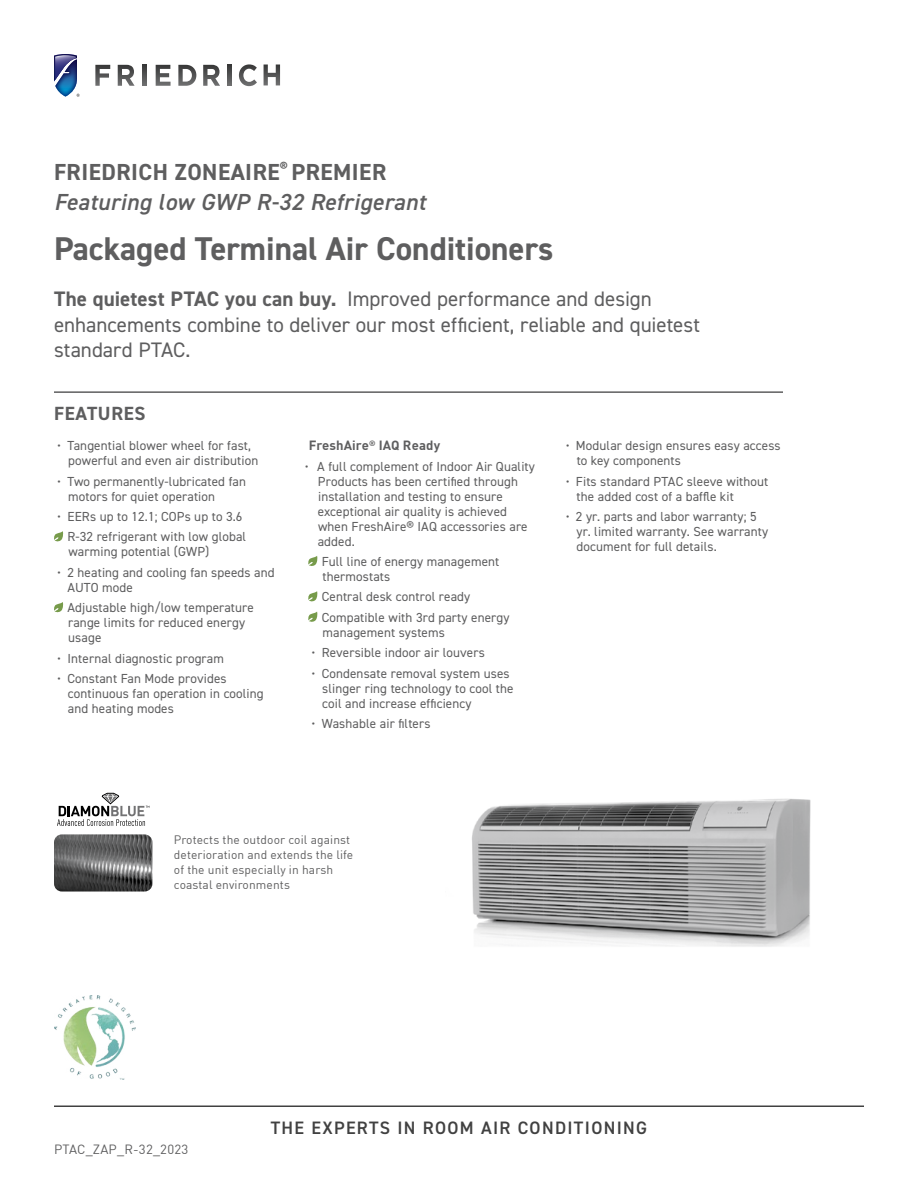
<style>
.page{position:relative;width:918px;height:1188px;background:#fff}
.page>*{position:absolute;margin:0;border:0;box-sizing:border-box;transform-origin:0 0}
.t1{font:700 33px "DIN2014";color:#5e5e5f}
.t2{font:italic 600 23.25px/30px "DIN2014";letter-spacing:.02em;color:#5e5e5f}
.t3{font:21px/25.5px "DIN2014";color:#5e5e5f}
.t4{font:700 19.2px "DIN2014";letter-spacing:.035em;color:#5e5e5f}
.t5{font:600 18px "DIN2014";letter-spacing:.075em;color:#414141}
.t6{font:13.2px/15px "DIN2014";letter-spacing:.01em;color:#5e5e5f}
.t7{font:13.2px "DIN";letter-spacing:.015em;color:#5e5e5f}
.t8{font:700 13.2px "DIN";letter-spacing:.01em;color:#5e5e5f}
.t9{font:12px/15px "DIN";letter-spacing:.01em;color:#5e5e5f}
.s1{font-weight:700;font-style:normal}
.s2{font-weight:700}
</style>
<div class="page">
<svg style="left:54px;top:531px;width:10px;height:11px"></svg>
<svg style="left:54px;top:602px;width:10px;height:11px"></svg>
<svg style="left:308px;top:556px;width:10px;height:10px"></svg>
<svg style="left:308px;top:591px;width:10px;height:11px"></svg>
<svg style="left:308px;top:611px;width:10px;height:11px"></svg>
<hr style="left:54px;top:391px;width:729px;height:2px;background:#5e5e5f">
<svg style="left:57px;top:792px;width:92px;height:34px"></svg>
<img style="left:54px;top:834px;width:98px;height:58px">
<img style="left:472px;top:798px;width:339px;height:149px">
<svg style="left:95px;top:65px;width:15px;height:21px"></svg>
<svg style="left:118px;top:65px;width:17px;height:21px"></svg>
<svg style="left:142px;top:65px;width:4px;height:21px"></svg>
<svg style="left:156px;top:65px;width:15px;height:21px"></svg>
<svg style="left:178px;top:65px;width:18px;height:21px"></svg>
<svg style="left:203px;top:65px;width:17px;height:21px"></svg>
<svg style="left:228px;top:65px;width:4px;height:21px"></svg>
<svg style="left:239px;top:64px;width:18px;height:22px"></svg>
<svg style="left:264px;top:65px;width:16px;height:20px"></svg>
<svg style="left:54px;top:54px;width:26px;height:43px"></svg>
<img style="left:54px;top:995px;width:81px;height:85px">
<hr style="left:54px;top:1106px;width:810px;height:1px;background:#414141">
<h2 class="t2" style="left:54px;top:157px;width:373px"><span class="s1">FRIEDRICH ZONEAIRE</span><sup>®</sup> <span class="s1">PREMIER<br></span>Featuring low GWP R-32 Refrigerant</h2>
<h1 class="t1" style="left:54px;top:227px;width:501px">Packaged Terminal Air Conditioners</h1>
<h3 class="t3" style="left:54px;top:286px;width:648px"><span class="s2">The quietest PTAC you can buy.</span> Improved performance and design enhancements combine to deliver our most efficient, reliable and quietest standard PTAC.</h3>
<h3 class="t4" style="left:54px;top:401px;width:93px">FEATURES</h3>
<p class="t6" style="left:68px;top:438px;width:192px;text-indent:-11px">• Tangential blower wheel for fast, powerful and even air distribution</p>
<p class="t6" style="left:68px;top:473px;width:179px;text-indent:-11px">• Two permanently-lubricated fan motors for quiet operation</p>
<p class="t6" style="left:57px;top:506px;width:190px;line-height:20.4px;text-align:right">• EERs up to 12.1; COPs up to 3.6<br>R-32 refrigerant with low global</p>
<p class="t6" style="left:68px;top:544px;width:143px">warming potential (GWP)</p>
<p class="t6" style="left:67px;top:564px;width:209px;text-indent:-10px">• 2 heating and cooling fan speeds and<br>AUTO mode</p>
<p class="t6" style="left:67px;top:600px;width:188px">Adjustable high/low temperature range limits for reduced energy usage</p>
<p class="t6" style="left:57px;top:650px;width:168px">• Internal diagnostic program</p>
<p class="t6" style="left:68px;top:671px;width:197px;text-indent:-11px">• Constant Fan Mode provides continuous fan operation in cooling and heating modes</p>
<p class="t8" style="left:309px;top:437px;width:133px">FreshAire<sup>®</sup> IAQ Ready</p>
<p class="t6" style="left:318px;top:458px;width:219px;text-indent:-13px">• A full complement of Indoor Air Quality<br>Products has been certified through installation and testing to ensure exceptional air quality is achieved when FreshAire® IAQ accessories are added.</p>
<p class="t6" style="left:322px;top:554px;width:179px">Full line of energy management thermostats</p>
<p class="t6" style="left:322px;top:586px;width:189px;line-height:20.4px">Central desk control ready<br>Compatible with 3rd party energy</p>
<p class="t6" style="left:322px;top:625px;width:124px">management systems</p>
<p class="t6" style="left:312px;top:645px;width:175px">• Reversible indoor air louvers</p>
<p class="t6" style="left:322px;top:665px;width:193px;text-indent:-11px">• Condensate removal system uses slinger ring technology to cool the coil and increase efficiency</p>
<p class="t6" style="left:312px;top:716px;width:121px">• Washable air filters</p>
<p class="t6" style="left:577px;top:438px;width:206px;text-indent:-11px">• Modular design ensures easy access to key components</p>
<p class="t6" style="left:577px;top:473px;width:193px;text-indent:-11px">• Fits standard PTAC sleeve without the added cost of a baffle kit</p>
<p class="t6" style="left:577px;top:509px;width:193px;text-indent:-11px">• 2 yr. parts and labor warranty; 5 yr. limited warranty. See warranty document for full details.</p>
<p class="t9" style="left:174px;top:832px;width:181px">Protects the outdoor coil against deterioration and extends the life of the unit especially in harsh coastal environments</p>
<p class="t7" style="left:54px;top:1141px;width:136px">PTAC_ZAP_R-32_2023</p>
<h3 class="t5" style="left:271px;top:1116px;width:378px">THE EXPERTS IN ROOM AIR CONDITIONING</h3>
</div>
